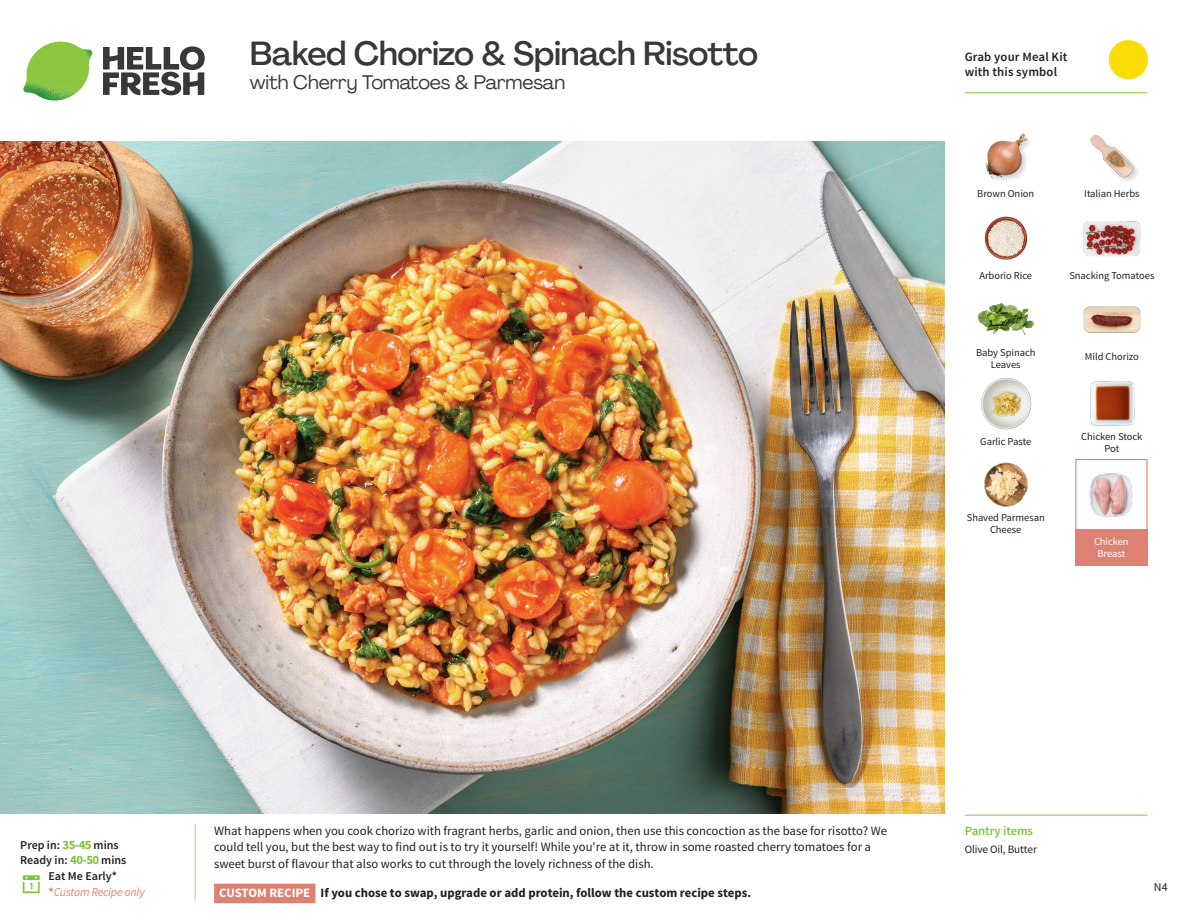
<style>
.page{position:relative;width:1188px;height:918px;background:#fff}
.page>*{position:absolute;margin:0;border:0;box-sizing:border-box;transform-origin:0 0}
._15_Titel_UK{font:500 33px "Agrandir";letter-spacing:-.015em;color:#383839}
._15_Titel_UK-2{font:19.5px "Agrandir";letter-spacing:-.01em;color:#383839}
.Step_6_Text_AU{font:12.75px/16.5px "Source Sans Pro";color:#231f20}
.Step_6_Text_AU-2{font:700 12.75px "Source Sans Pro";color:#231f20}
.t1{font:600 12.75px/15px "Source Sans Pro";letter-spacing:.01em;color:#231f20}
._04_Headers_Front{font:600 12.75px "Source Sans Pro";letter-spacing:-.01em;color:#81c340}
._04_Intro{font:600 12px "Source Sans Pro";color:#231f20}
._04_Intro-2{font:italic 12px "Source Sans Pro";letter-spacing:-.02em;color:#df8272}
.t2{font:12px "Source Sans Pro";color:#231f20}
._05_Pantry{font:11.25px "Source Sans Pro";letter-spacing:-.01em;color:#231f20}
._18_FRONT_ingredient{font:10.5px/12px "Source Sans Pro";letter-spacing:-.005em;color:#231f20;text-align:center}
._18_FRONT_ingredient-2{font:10.5px/12px "Source Sans Pro";letter-spacing:-.005em;color:#fff;text-align:center}
.s1{font-weight:700;font-size:12.75px;color:#81c340}
.s2{font-weight:700;font-style:normal}
.s3{color:#fff}
</style>
<div class="page">
<svg style="left:103px;top:46px;width:102px;height:49px"></svg>
<img style="left:23px;top:42px;width:69px;height:59px">
<img style="left:0;top:142px;width:945px;height:672px">
<svg style="left:1091px;top:40px;width:58px;height:54px"></svg>
<div style="left:1075px;top:459px;width:73px;height:72px;border:1px solid #dd8273"></div>
<div style="left:1075px;top:529px;width:73px;height:37px;background:#dd8273"></div>
<img style="left:1089px;top:473px;width:44px;height:44px">
<svg style="left:194px;top:823px;width:122px;height:80px"></svg>
<img style="left:977px;top:303px;width:57px;height:33px">
<img style="left:981px;top:378px;width:51px;height:51px">
<img style="left:1083px;top:306px;width:58px;height:27px">
<img style="left:984px;top:462px;width:44px;height:45px">
<img style="left:1090px;top:381px;width:45px;height:45px">
<img style="left:984px;top:216px;width:44px;height:44px">
<img style="left:1083px;top:221px;width:58px;height:35px">
<img style="left:985px;top:133px;width:45px;height:47px">
<img style="left:1090px;top:134px;width:48px;height:47px">
<hr style="left:965px;top:815px;width:183px;height:1px;background:#81c340">
<hr style="left:965px;top:92px;width:183px;height:1px;background:#81c340">
<p class="_15_Titel_UK" style="left:250px;top:33px;width:510px">Baked Chorizo &amp; Spinach Risotto</p>
<p class="_15_Titel_UK-2" style="left:250px;top:71px;width:317px">with Cherry Tomatoes &amp; Parmesan</p>
<p class="t1" style="left:965px;top:50px;width:104px">Grab your Meal Kit with this symbol</p>
<p class="_18_FRONT_ingredient" style="left:977px;top:188px;width:58px">Brown Onion</p>
<p class="_18_FRONT_ingredient" style="left:1084px;top:188px;width:57px">Italian Herbs</p>
<p class="_18_FRONT_ingredient" style="left:979px;top:270px;width:54px">Arborio Rice</p>
<p class="_18_FRONT_ingredient" style="left:1069px;top:270px;width:87px">Snacking Tomatoes</p>
<p class="_18_FRONT_ingredient" style="left:976px;top:346px;width:61px">Baby Spinach<br>Leaves</p>
<p class="_18_FRONT_ingredient" style="left:980px;top:435px;width:53px">Garlic Paste</p>
<p class="_18_FRONT_ingredient" style="left:967px;top:512px;width:79px">Shaved Parmesan<br>Cheese</p>
<p class="_18_FRONT_ingredient" style="left:1085px;top:351px;width:55px">Mild Chorizo</p>
<p class="_18_FRONT_ingredient" style="left:1081px;top:431px;width:63px">Chicken Stock<br>Pot</p>
<p class="_18_FRONT_ingredient-2" style="left:1094px;top:535px;width:36px">Chicken<br>Breast</p>
<p class="_04_Intro" style="left:20px;top:838px;width:100px">Prep in: <span class="s1">35-45</span> mins</p>
<p class="_04_Intro" style="left:20px;top:853px;width:108px">Ready in: <span class="s1">40-50</span> mins</p>
<p class="_04_Intro" style="left:48px;top:869px;width:70px">Eat Me Early*</p>
<p class="_04_Intro-2" style="left:48px;top:885px;width:98px"><span class="s2">*</span>Custom Recipe only</p>
<p class="Step_6_Text_AU" style="left:214px;top:823px;width:675px">What happens when you cook chorizo with fragrant herbs, garlic and onion, then use this concoction as the base for risotto? We could tell you, but the best way to find out is to try it yourself! While you're at it, throw in some roasted cherry tomatoes for a sweet burst of flavour that also works to cut through the lovely richness of the dish.</p>
<p class="Step_6_Text_AU-2" style="left:219px;top:885px;width:533px"><span class="s3">CUSTOM RECIPE</span> If you chose to swap, upgrade or add protein, follow the custom recipe steps.</p>
<p class="_04_Headers_Front" style="left:965px;top:822px;width:70px">Pantry items</p>
<p class="_05_Pantry" style="left:965px;top:842px;width:74px">Olive Oil, Butter</p>
<p class="t2" style="left:1154px;top:879px;width:15px">N4</p>
</div>
